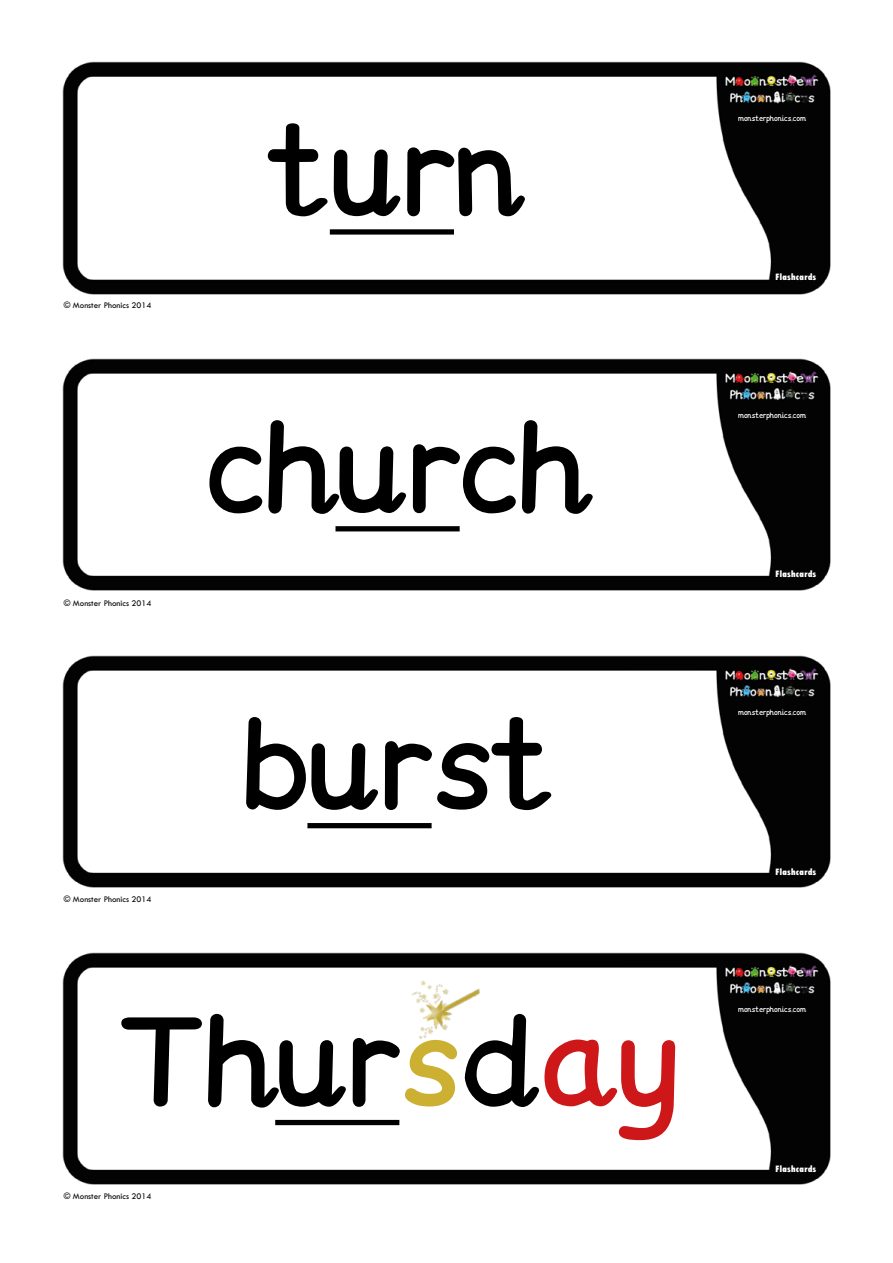
<style>
.page{position:relative;width:893px;height:1263px;background:#fff}
.page>*{position:absolute;margin:0;border:0;box-sizing:border-box;transform-origin:0 0}
.t1{font:150px/296.9px "Monster Phonics";color:#000;text-align:center}
.t2{font:800 condensed 9.75px "Tw Cen MT Std";color:#fff}
.t3{font:9px "Tw Cen MT Std";color:#000}
.t4{font:9px "Monster Phonics";color:#fff}
.s1{color:#ccb032}
.s2{color:#cd1719}
</style>
<div class="page">
<img style="left:62px;top:61px;width:769px;height:234px">
<img style="left:62px;top:358px;width:769px;height:233px">
<img style="left:62px;top:655px;width:769px;height:233px">
<img style="left:62px;top:952px;width:769px;height:233px">
<div style="left:330px;top:229px;width:124px;height:6px;background:#000"></div>
<div style="left:335px;top:526px;width:125px;height:5px;background:#000"></div>
<div style="left:307px;top:823px;width:125px;height:5px;background:#000"></div>
<div style="left:275px;top:1120px;width:124px;height:5px;background:#000"></div>
<img style="left:390px;top:952px;width:97px;height:100px">
<h1 class="t1" style="left:117px;top:34px;width:562px">turn church burst<br>Thur<span class="s1">s</span>d<span class="s2">ay</span></h1>
<p class="t3" style="left:64px;top:301px;width:89px">© Monster Phonics 2014</p>
<p class="t3" style="left:64px;top:598px;width:89px">© Monster Phonics 2014</p>
<p class="t3" style="left:64px;top:895px;width:89px">© Monster Phonics 2014</p>
<p class="t3" style="left:64px;top:1191px;width:89px">© Monster Phonics 2014</p>
<p class="t4" style="left:738px;top:115px;width:69px">monsterphonics.com</p>
<p class="t2" style="left:775px;top:271px;width:43px">Flashcards</p>
<p class="t4" style="left:738px;top:412px;width:69px">monsterphonics.com</p>
<p class="t2" style="left:775px;top:568px;width:43px">Flashcards</p>
<p class="t4" style="left:738px;top:709px;width:69px">monsterphonics.com</p>
<p class="t2" style="left:775px;top:865px;width:43px">Flashcards</p>
<p class="t4" style="left:738px;top:1006px;width:69px">monsterphonics.com</p>
<p class="t2" style="left:775px;top:1163px;width:43px">Flashcards</p>
</div>
